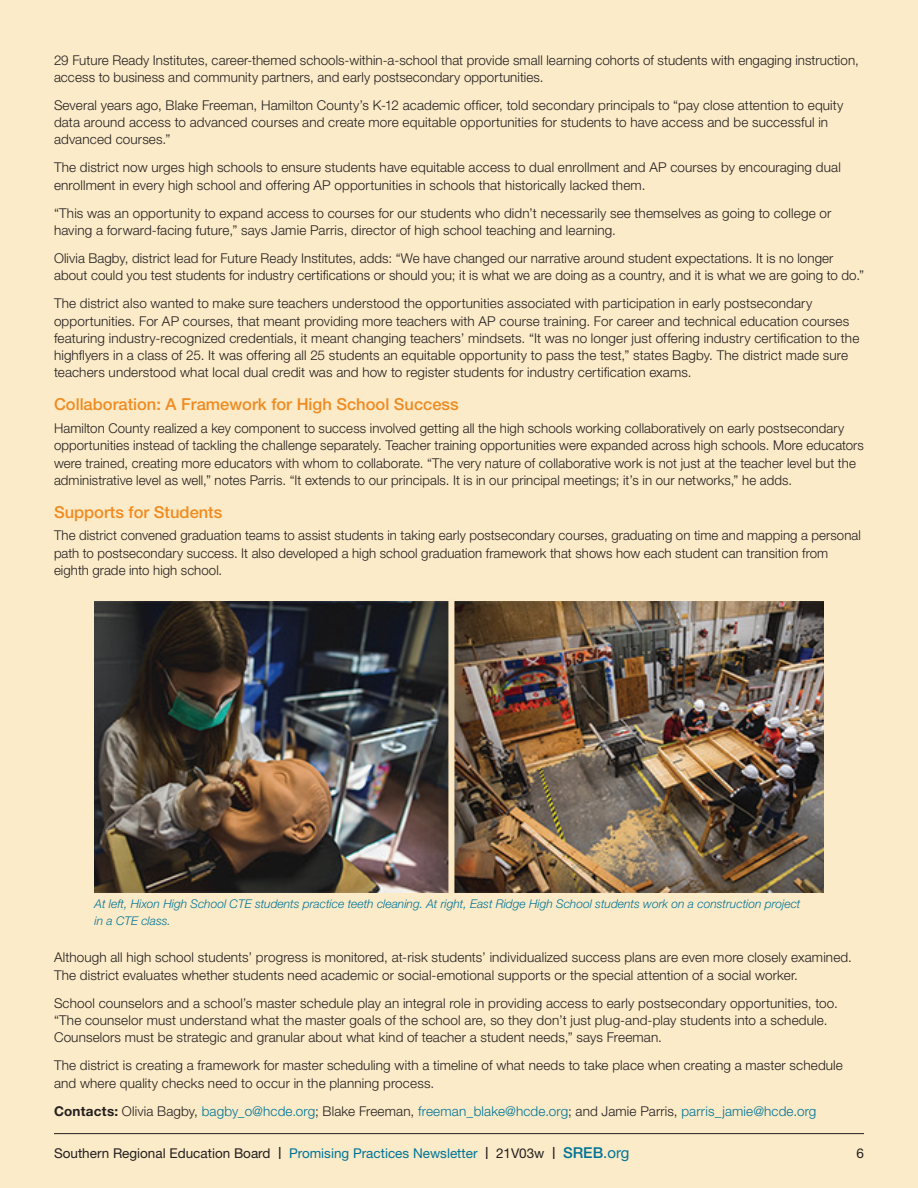
<style>
.page{position:relative;width:918px;height:1188px;background:#fbebc8}
.page>*{position:absolute;margin:0;border:0;box-sizing:border-box;transform-origin:0 0}
.t1{font:500 16.5px "Helvetica Neue";color:#f08b21}
.t2{font:300 13.5px/17.2px "Helvetica Neue";letter-spacing:.01em;color:#231f20}
.t3{font:300 13.5px "Helvetica Neue";letter-spacing:.01em;color:#007497}
.t4{font:13.5px "Helvetica Neue";color:#231f20}
.t5{font:italic 300 12px/16.5px "Helvetica Neue";color:#007497}
.s1{font-weight:700;color:#231f20}
.s2{color:#231f20}
.s3{font-size:16.8px}
.s4{color:#007497}
.s5{font-weight:500;font-size:15px;color:#007497}
.s6{font-size:15px;color:#007497}
</style>
<div class="page">
<hr style="left:54px;top:1133px;width:810px;height:1px;background:#231f20">
<img style="left:94px;top:602px;width:730px;height:290px">
<div style="left:448px;top:599px;width:6px;height:297px;background:#fbe9c3"></div>
<p class="t2" style="left:54px;top:51px;width:806px">29 Future Ready Institutes, career-themed schools-within-a-school that provide small learning cohorts of students with engaging instruction, access to business and community partners, and early postsecondary opportunities.</p>
<p class="t2" style="left:54px;top:96px;width:791px">Several years ago, Blake Freeman, Hamilton County’s K-12 academic officer, told secondary principals to “pay close attention to equity data around access to advanced courses and create more equitable opportunities for students to have access and be successful in advanced courses.”</p>
<p class="t2" style="left:54px;top:159px;width:788px">The district now urges high schools to ensure students have equitable access to dual enrollment and AP courses by encouraging dual enrollment in every high school and offering AP opportunities in schools that historically lacked them.</p>
<p class="t2" style="left:54px;top:204px;width:779px">“This was an opportunity to expand access to courses for our students who didn’t necessarily see themselves as going to college or having a forward-facing future,” says Jamie Parris, director of high school teaching and learning.</p>
<p class="t2" style="left:54px;top:249px;width:812px">Olivia Bagby, district lead for Future Ready Institutes, adds: “We have changed our narrative around student expectations. It is no longer about could you test students for industry certifications or should you; it is what we are doing as a country, and it is what we are going to do.”</p>
<p class="t2" style="left:54px;top:295px;width:807px">The district also wanted to make sure teachers understood the opportunities associated with participation in early postsecondary opportunities. For AP courses, that meant providing more teachers with AP course training. For career and technical education courses featuring industry-recognized credentials, it meant changing teachers’ mindsets. “It was no longer just offering industry certification to the highflyers in a class of 25. It was offering all 25 students an equitable opportunity to pass the test,” states Bagby. The district made sure teachers understood what local dual credit was and how to register students for industry certification exams.</p>
<p class="t1" style="left:54px;top:395px;width:406px">Collaboration: A Framework for High School Success</p>
<p class="t2" style="left:54px;top:419px;width:811px">Hamilton County realized a key component to success involved getting all the high schools working collaboratively on early postsecondary opportunities instead of tackling the challenge separately. Teacher training opportunities were expanded across high schools. More educators were trained, creating more educators with whom to collaborate. “The very nature of collaborative work is not just at the teacher level but the administrative level as well,” notes Parris. “It extends to our principals. It is in our principal meetings; it’s in our networks,” he adds.</p>
<p class="t1" style="left:54px;top:502px;width:170px">Supports for Students</p>
<p class="t2" style="left:54px;top:527px;width:808px">The district convened graduation teams to assist students in taking early postsecondary courses, graduating on time and mapping a personal path to postsecondary success. It also developed a high school graduation framework that shows how each student can transition from eighth grade into high school.</p>
<p class="t5" style="left:94px;top:896px;width:707px">At left, Hixon High School CTE students practice teeth cleaning. At right, East Ridge High School students work on a construction project in a CTE class.</p>
<p class="t2" style="left:54px;top:949px;width:799px">Although all high school students’ progress is monitored, at-risk students’ individualized success plans are even more closely examined.<br>The district evaluates whether students need academic or social-emotional supports or the special attention of a social worker.</p>
<p class="t2" style="left:54px;top:994px;width:785px">School counselors and a school’s master schedule play an integral role in providing access to early postsecondary opportunities, too. “The counselor must understand what the master goals of the school are, so they don’t just plug-and-play students into a schedule.<br>Counselors must be strategic and granular about what kind of teacher a student needs,” says Freeman.</p>
<p class="t2" style="left:54px;top:1057px;width:790px">The district is creating a framework for master scheduling with a timeline of what needs to take place when creating a master schedule and where quality checks need to occur in the planning process.</p>
<p class="t3" style="left:54px;top:1103px;width:764px"><span class="s1">Contacts:</span> <span class="s2">Olivia Bagby,</span> bagby_o@hcde.org<span class="s2">; Blake Freeman,</span> freeman_blake@hcde.org<span class="s2">; and Jamie Parris,</span> parris_jamie@hcde.org</p>
<p class="t4" style="left:54px;top:1145px;width:577px">Southern Regional Education Board <span class="s3">I</span> <span class="s4">Promising Practices Newsletter</span> <span class="s3">I</span> 21V03w <span class="s3">I</span> <span class="s5">SREB</span><span class="s6">.org</span></p>
<p class="t4" style="left:856px;top:1145px;width:9px">6</p>
</div>
